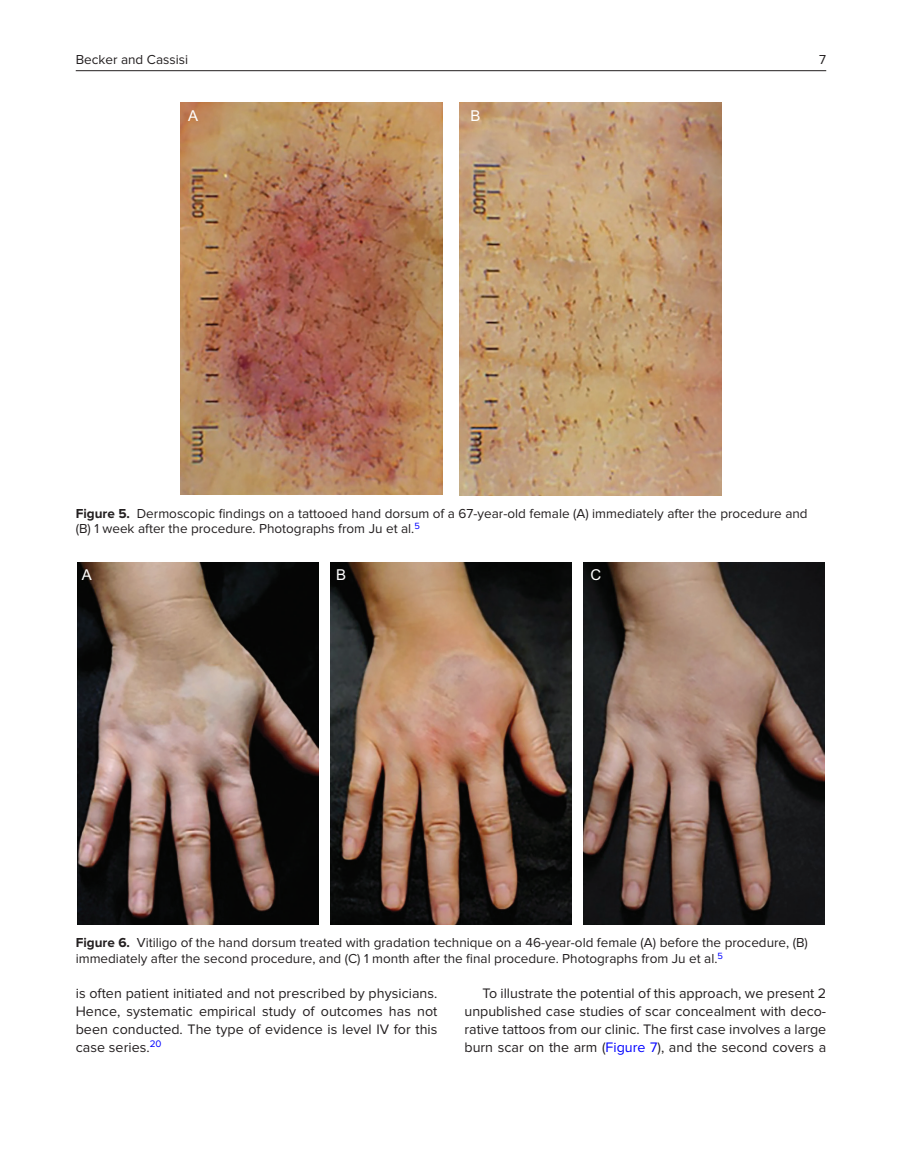
<style>
.page{position:relative;width:902px;height:1174px;background:#fff}
.page>*{position:absolute;margin:0;border:0;box-sizing:border-box;transform-origin:0 0}
.graphic{font:15px "Arial";color:#fff}
.TextInd{font:14.25px/18px "Proxima Nova";color:#231f20;text-align:justify}
.Text{font:14.25px/18px "Proxima Nova";letter-spacing:.005em;color:#231f20;text-align:justify}
.FigCapt{font:13.5px/15.8px "Proxima Nova";color:#231f20}
.s1{font-weight:700}
.s2{color:#00f}
</style>
<div class="page">
<hr style="left:76px;top:70px;width:750px;height:1px;background:#231f20">
<img style="left:181px;top:102px;width:262px;height:393px">
<img style="left:459px;top:102px;width:262px;height:393px">
<img style="left:77px;top:563px;width:242px;height:362px">
<img style="left:330px;top:563px;width:241px;height:362px">
<img style="left:583px;top:563px;width:241px;height:362px">
<p class="FigCapt" style="left:76px;top:52px;width:114px">Becker and Cassisi</p>
<p class="FigCapt" style="left:819px;top:52px;width:8px">7</p>
<p class="graphic" style="left:188px;top:106px;width:12px">A</p>
<p class="graphic" style="left:470px;top:106px;width:12px">B</p>
<p class="FigCapt" style="left:76px;top:506px;width:733px"><span class="s1">Figure 5.</span> Dermoscopic findings on a tattooed hand dorsum of a 67-year-old female (A) immediately after the procedure and (B) 1 week after the procedure. Photographs from Ju et al.<sup>5</sup></p>
<p class="graphic" style="left:82px;top:564px;width:12px">A</p>
<p class="graphic" style="left:336px;top:564px;width:12px">B</p>
<p class="graphic" style="left:590px;top:564px;width:12px">C</p>
<p class="FigCapt" style="left:76px;top:935px;width:733px"><span class="s1">Figure 6.</span> Vitiligo of the hand dorsum treated with gradation technique on a 46-year-old female (A) before the procedure, (B) immediately after the second procedure, and (C) 1 month after the final procedure. Photographs from Ju et al.<sup>5</sup></p>
<p class="Text" style="left:76px;top:985px;width:363px">is often patient initiated and not prescribed by physicians.<br>Hence, systematic empirical study of outcomes has not been conducted. The type of evidence is level IV for this case series.<sup>20</sup></p>
<p class="TextInd" style="left:464px;top:985px;width:363px;text-indent:18px">To illustrate the potential of this approach, we present 2 unpublished case studies of scar concealment with deco&shy;rative tattoos from our clinic. The first case involves a large burn scar on the arm (<span class="s2">Figure 7</span>), and the second covers a</p>
</div>
